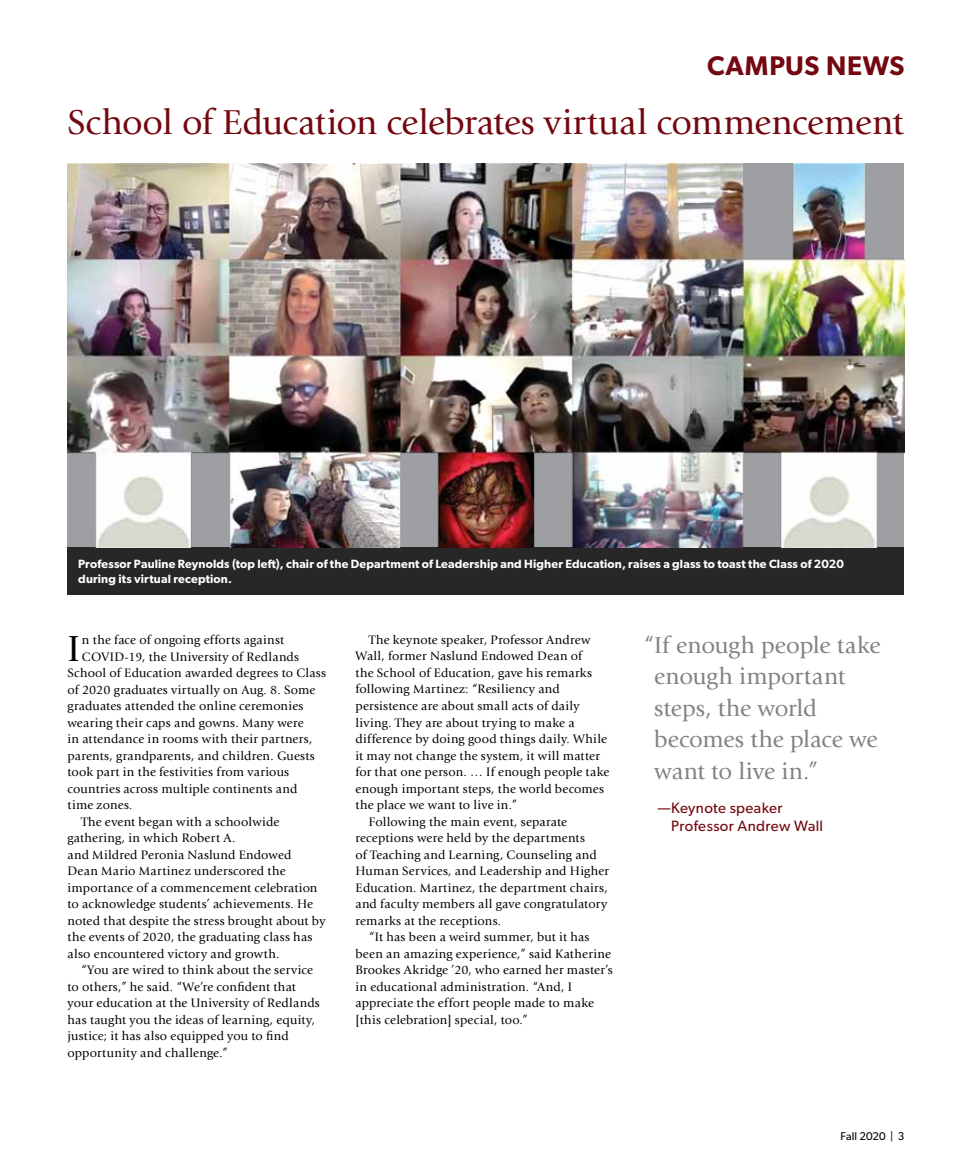
<style>
.page{position:relative;width:972px;height:1176px;background:#fff}
.page>*{position:absolute;margin:0;border:0;box-sizing:border-box;transform-origin:0 0}
.t1{font:37.8px "Giovanni Std";color:#000}
.t2{font:36px "Giovanni Std";letter-spacing:-.01em;color:#730810}
.t3{font:600 27px "Gibson";letter-spacing:.03em;color:#730810}
.t4{font:24px/31.5px "Giovanni Std";letter-spacing:-.005em;color:#808284}
.t5{font:15px/18px "Gibson";letter-spacing:.025em;color:#730810}
.t6{font:12.75px "Giovanni Std";letter-spacing:.015em;color:#000}
.t7{font:600 12px/15px "Gibson";letter-spacing:.015em;color:#fff}
.t8{font:11.25px "Gibson";letter-spacing:.005em;color:#000}
</style>
<div class="page">
<div style="left:68px;top:546px;width:836px;height:48px;background:#272727"></div>
<img style="left:68px;top:164px;width:836px;height:383px">
<h3 class="t3" style="left:707px;top:49px;width:199px">CAMPUS NEWS</h3>
<h2 class="t2" style="left:68px;top:102px;width:838px">School of Education celebrates virtual commencement</h2>
<p class="t7" style="left:78px;top:555px;width:767px">Professor Pauline Reynolds (top left), chair of the Department of Leadership and Higher Education, raises a glass to toast the Class of 2020 during its virtual reception.</p>
<h1 class="t1" style="left:68px;top:627px;width:14px">I</h1>
<p class="t6" style="left:82px;top:632px;width:204px">n the face of ongoing efforts against</p>
<p class="t6" style="left:82px;top:649px;width:219px">COVID-19, the University of Redlands</p>
<p class="t6" style="left:67px;top:665px;width:260px">School of Education awarded degrees to Class</p>
<p class="t6" style="left:67px;top:682px;width:249px">of 2020 graduates virtually on Aug. 8. Some</p>
<p class="t6" style="left:67px;top:698px;width:238px">graduates attended the online ceremonies</p>
<p class="t6" style="left:67px;top:715px;width:238px">wearing their caps and gowns. Many were</p>
<p class="t6" style="left:67px;top:731px;width:246px">in attendance in rooms with their partners,</p>
<p class="t6" style="left:67px;top:748px;width:249px">parents, grandparents, and children. Guests</p>
<p class="t6" style="left:67px;top:764px;width:223px">took part in the festivities from various</p>
<p class="t6" style="left:67px;top:781px;width:231px">countries across multiple continents and</p>
<p class="t6" style="left:67px;top:797px;width:67px">time zones.</p>
<p class="t6" style="left:81px;top:814px;width:200px">The event began with a schoolwide</p>
<p class="t6" style="left:67px;top:830px;width:169px">gathering, in which Robert A.</p>
<p class="t6" style="left:67px;top:847px;width:226px">and Mildred Peronia Naslund Endowed</p>
<p class="t6" style="left:67px;top:863px;width:220px">Dean Mario Martinez underscored the</p>
<p class="t6" style="left:67px;top:880px;width:252px">importance of a commencement celebration</p>
<p class="t6" style="left:67px;top:896px;width:247px">to acknowledge students’ achievements. He</p>
<p class="t6" style="left:67px;top:913px;width:260px">noted that despite the stress brought about by</p>
<p class="t6" style="left:67px;top:929px;width:247px">the events of 2020, the graduating class has</p>
<p class="t6" style="left:67px;top:946px;width:214px">also encountered victory and growth.</p>
<p class="t6" style="left:81px;top:962px;width:234px">“You are wired to think about the service</p>
<p class="t6" style="left:67px;top:979px;width:230px">to others,” he said. “We’re confident that</p>
<p class="t6" style="left:67px;top:995px;width:254px">your education at the University of Redlands</p>
<p class="t6" style="left:67px;top:1012px;width:249px">has taught you the ideas of learning, equity,</p>
<p class="t6" style="left:67px;top:1028px;width:223px">justice; it has also equipped you to find</p>
<p class="t6" style="left:67px;top:1045px;width:162px">opportunity and challenge.”</p>
<p class="t6" style="left:369px;top:632px;width:223px">The keynote speaker, Professor Andrew</p>
<p class="t6" style="left:355px;top:649px;width:228px">Wall, former Naslund Endowed Dean of</p>
<p class="t6" style="left:355px;top:665px;width:238px">the School of Education, gave his remarks</p>
<p class="t6" style="left:355px;top:682px;width:206px">following Martinez: “Resiliency and</p>
<p class="t6" style="left:355px;top:698px;width:226px">persistence are about small acts of daily</p>
<p class="t6" style="left:355px;top:715px;width:220px">living. They are about trying to make a</p>
<p class="t6" style="left:355px;top:731px;width:253px">difference by doing good things daily. While</p>
<p class="t6" style="left:355px;top:748px;width:246px">it may not change the system, it will matter</p>
<p class="t6" style="left:355px;top:764px;width:255px">for that one person. … If enough people take</p>
<p class="t6" style="left:355px;top:781px;width:250px">enough important steps, the world becomes</p>
<p class="t6" style="left:355px;top:797px;width:163px">the place we want to live in.”</p>
<p class="t6" style="left:369px;top:814px;width:200px">Following the main event, separate</p>
<p class="t6" style="left:355px;top:830px;width:231px">receptions were held by the departments</p>
<p class="t6" style="left:355px;top:847px;width:243px">of Teaching and Learning, Counseling and</p>
<p class="t6" style="left:355px;top:863px;width:255px">Human Services, and Leadership and Higher</p>
<p class="t6" style="left:355px;top:880px;width:254px">Education. Martinez, the department chairs,</p>
<p class="t6" style="left:355px;top:896px;width:253px">and faculty members all gave congratulatory</p>
<p class="t6" style="left:355px;top:913px;width:147px">remarks at the receptions.</p>
<p class="t6" style="left:369px;top:929px;width:222px">“It has been a weird summer, but it has</p>
<p class="t6" style="left:355px;top:946px;width:257px">been an amazing experience,” said Katherine</p>
<p class="t6" style="left:355px;top:962px;width:259px">Brookes Akridge ’20, who earned her master’s</p>
<p class="t6" style="left:355px;top:979px;width:218px">in educational administration. “And, I</p>
<p class="t6" style="left:355px;top:995px;width:240px">appreciate the effort people made to make</p>
<p class="t6" style="left:355px;top:1012px;width:174px">[this celebration] special, too.”</p>
<h3 class="t4" style="left:654px;top:629px;width:228px;text-indent:-11px">“If enough people take enough important steps, the world becomes the place we want to live in.”</h3>
<p class="t5" style="left:671px;top:799px;width:153px;text-indent:-14px">—Keynote speaker<br>Professor Andrew Wall</p>
<p class="t8" style="left:841px;top:1129px;width:65px">Fall 2020 | 3</p>
</div>
